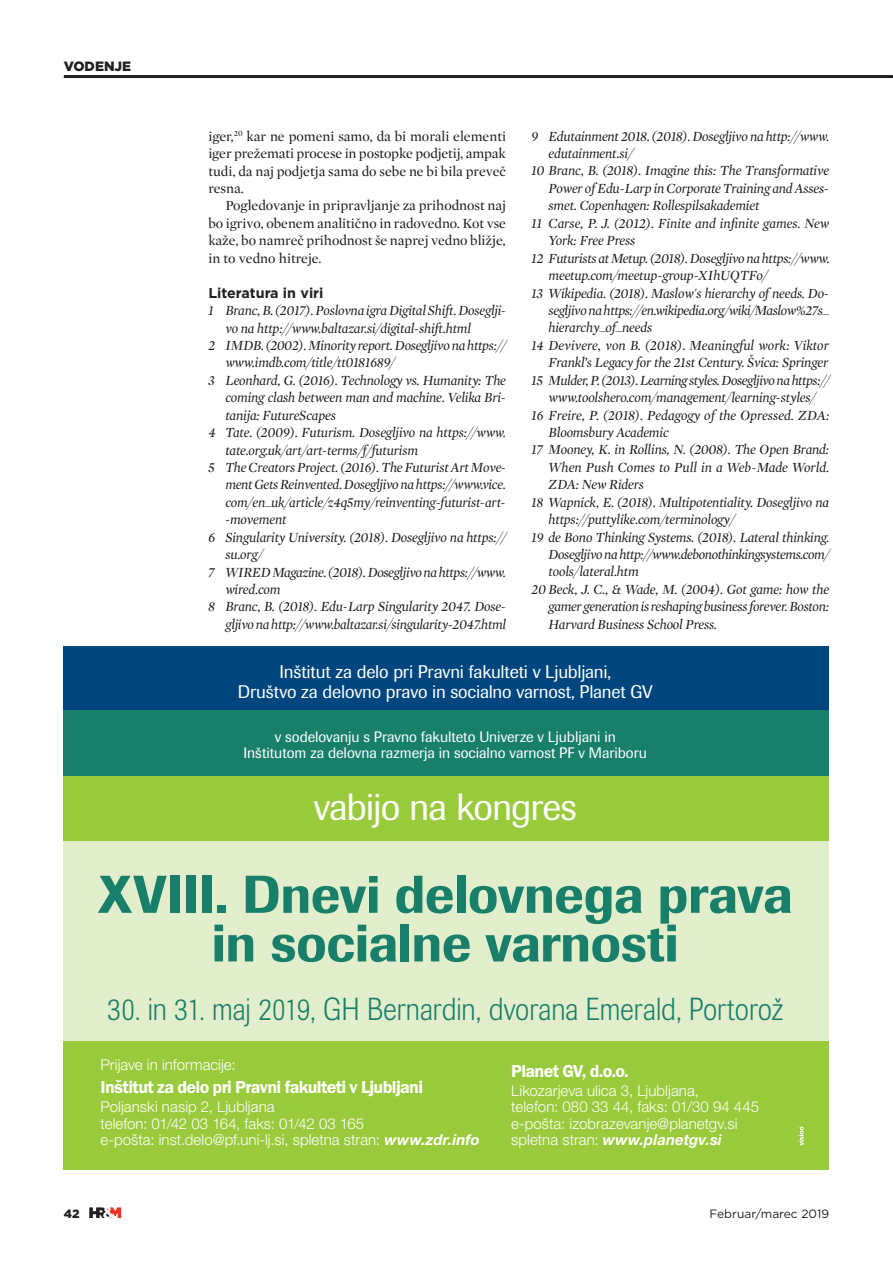
<style>
.page{position:relative;width:893px;height:1263px;background:#fff}
.page>*{position:absolute;margin:0;border:0;box-sizing:border-box;transform-origin:0 0}
.t1{font:500 52.5px/48.6px "Imago";letter-spacing:-.01em;color:#177f6a;text-align:center}
.t2{font:37.5px "Imago";letter-spacing:-.03em;color:#fff}
.t3{font:300 31.5px "Imago";color:#177f6a;scale:.9 1}
.t4{font:18.15px/19.5px "Imago";letter-spacing:-.01em;color:#fff;text-align:center}
.t5{font:600 18px "Franklin Got Itc TEE";letter-spacing:-.035em;color:#fff}
.t6{font:300 15px/16.5px "Helvetica Neue LT Pro";letter-spacing:.005em;color:#fff}
.t7{font:15px/16.5px "Imago";letter-spacing:-.005em;color:#fff;text-align:center}
.t8{font:italic 14.25px "Mercury Display";letter-spacing:-.01em;color:#231f20}
.t9{font:14.25px/17.4px "Mercury Display";color:#231f20;text-align:justify}
.t10{font:italic 14.25px "Mercury Display";letter-spacing:-.03em;color:#231f20}
.t11{font:700 14.25px "Gotham";color:#231f20}
.t12{font:900 13.5px "Gotham";color:#231f20}
.t13{font:12px "Gotham";color:#231f20}
.t14{font:900 12px "Gotham";color:#231f20}
.t15{font:9px "Courier";color:#000}
.s1{font-weight:700;font-style:italic}
</style>
<div class="page">
<div style="left:64px;top:1032px;width:765px;height:137px;background:#99ca3b"></div>
<div style="left:64px;top:828px;width:765px;height:213px;background:#e2eecb"></div>
<div style="left:64px;top:776px;width:765px;height:65px;background:#99ca3b"></div>
<div style="left:64px;top:710px;width:765px;height:66px;background:#177f6a"></div>
<div style="left:64px;top:646px;width:765px;height:64px;background:#00467e"></div>
<svg style="left:798px;top:1126px;width:6px;height:19px"></svg>
<hr style="left:64px;top:75px;width:829px;height:3px;background:#231f20">
<svg style="left:89px;top:1207px;width:32px;height:11px"></svg>
<p class="t12" style="left:64px;top:57px;width:69px">VODENJE</p>
<p class="t9" style="left:208px;top:127px;width:299px">iger,<sup>20</sup> kar ne pomeni samo, da bi morali elementi iger prežemati procese in postopke podjetij, ampak tudi, da naj podjetja sama do sebe ne bi bila preveč resna.</p>
<p class="t9" style="left:208px;top:197px;width:299px;text-indent:17px">Pogledovanje in pripravljanje za prihodnost naj bo igrivo, obenem analitično in radovedno. Kot vse kaže, bo namreč prihodnost še naprej vedno bližje, in to vedno hitreje.</p>
<p class="t11" style="left:208px;top:283px;width:117px">Literatura in viri</p>
<p class="t8" style="left:208px;top:300px;width:299px">1 Branc, B. (2017). Poslovna igra Digital Shift. Doseglji-</p>
<p class="t8" style="left:225px;top:318px;width:247px">vo na http://www.baltazar.si/digital-shift.html</p>
<p class="t8" style="left:208px;top:335px;width:299px">2 IMDB. (2002). Minority report. Dosegljivo na https://</p>
<p class="t8" style="left:225px;top:353px;width:171px">www.imdb.com/title/tt0181689/</p>
<p class="t8" style="left:208px;top:370px;width:299px">3 Leonhard, G. (2016). Technology vs. Humanity: The</p>
<p class="t8" style="left:225px;top:388px;width:282px">coming clash between man and machine. Velika Bri-</p>
<p class="t8" style="left:225px;top:405px;width:112px">tanija: FutureScapes</p>
<p class="t8" style="left:208px;top:422px;width:299px">4 Tate. (2009). Futurism. Dosegljivo na https://www.</p>
<p class="t8" style="left:225px;top:440px;width:194px">tate.org.uk/art/art-terms/f/futurism</p>
<p class="t8" style="left:208px;top:457px;width:299px">5 The Creators Project. (2016). The Futurist Art Move-</p>
<p class="t8" style="left:225px;top:475px;width:282px">ment Gets Reinvented. Dosegljivo na https://www.vice.</p>
<p class="t8" style="left:225px;top:492px;width:282px">com/en_uk/article/z4q5my/reinventing-futurist-art-</p>
<p class="t8" style="left:225px;top:510px;width:63px">-movement</p>
<p class="t8" style="left:208px;top:527px;width:299px">6 Singularity University. (2018). Dosegljivo na https://</p>
<p class="t8" style="left:225px;top:544px;width:39px">su.org/</p>
<p class="t8" style="left:208px;top:562px;width:299px">7 WIRED Magazine. (2018). Dosegljivo na https://www.</p>
<p class="t8" style="left:225px;top:579px;width:57px">wired.com</p>
<p class="t8" style="left:208px;top:597px;width:299px">8 Branc, B. (2018). Edu-Larp Singularity 2047. Dose-</p>
<p class="t8" style="left:225px;top:614px;width:282px">gljivo na http://www.baltazar.si/singularity-2047.html</p>
<p class="t15" style="left:121px;top:606px;width:277px">18_DDPSV_Oglas HRM_180x123_Najava_22_januar_2019.ai</p>
<p class="t15" style="left:412px;top:606px;width:7px">1</p>
<p class="t15" style="left:434px;top:606px;width:50px">22.1.2019</p>
<p class="t8" style="left:532px;top:126px;width:299px">9 Edutainment 2018. (2018). Dosegljivo na http://www.</p>
<p class="t8" style="left:549px;top:143px;width:86px">edutainment.si/</p>
<p class="t8" style="left:532px;top:161px;width:299px">10 Branc, B. (2018). Imagine this: The Transformative</p>
<p class="t8" style="left:549px;top:178px;width:282px">Power of Edu-Larp in Corporate Training and Asses-</p>
<p class="t8" style="left:549px;top:196px;width:212px">smet. Copenhagen: Rollespilsakademiet</p>
<p class="t8" style="left:532px;top:213px;width:299px">11 Carse, P. J. (2012). Finite and infinite games. New</p>
<p class="t8" style="left:549px;top:231px;width:88px">York: Free Press</p>
<p class="t8" style="left:532px;top:248px;width:299px">12 Futurists at Metup. (2018). Dosegljivo na https://www.</p>
<p class="t8" style="left:549px;top:265px;width:221px">meetup.com/meetup-group-XIhUQTFo/</p>
<p class="t8" style="left:532px;top:283px;width:299px">13 Wikipedia. (2018). Maslow's hierarchy of needs. Do-</p>
<p class="t8" style="left:549px;top:300px;width:282px">segljivo na https://en.wikipedia.org/wiki/Maslow%27s_</p>
<p class="t8" style="left:549px;top:318px;width:105px">hierarchy_of_needs</p>
<p class="t8" style="left:532px;top:335px;width:299px">14 Devivere, von B. (2018). Meaningful work: Viktor</p>
<p class="t8" style="left:549px;top:353px;width:281px">Frankl’s Legacy for the 21st Century. Švica: Springer</p>
<p class="t10" style="left:532px;top:370px;width:299px">15 Mulder, P. (2013). Learning styles. Dosegljivo na https://</p>
<p class="t8" style="left:549px;top:387px;width:268px">www.toolshero.com/management/learning-styles/</p>
<p class="t8" style="left:532px;top:405px;width:299px">16 Freire, P. (2018). Pedagogy of the Opressed. ZDA:</p>
<p class="t8" style="left:549px;top:422px;width:122px">Bloomsbury Academic</p>
<p class="t8" style="left:532px;top:440px;width:299px">17 Mooney, K. in Rollins, N. (2008). The Open Brand:</p>
<p class="t8" style="left:549px;top:457px;width:282px">When Push Comes to Pull in a Web-Made World.</p>
<p class="t8" style="left:549px;top:475px;width:97px">ZDA: New Riders</p>
<p class="t8" style="left:532px;top:492px;width:299px">18 Wapnick, E. (2018). Multipotentiality. Dosegljivo na</p>
<p class="t8" style="left:549px;top:509px;width:188px">https://puttylike.com/terminology/</p>
<p class="t8" style="left:532px;top:527px;width:299px">19 de Bono Thinking Systems. (2018). Lateral thinking.</p>
<p class="t8" style="left:549px;top:544px;width:282px">Dosegljivo na http://www.debonothinkingsystems.com/</p>
<p class="t8" style="left:549px;top:562px;width:92px">tools/lateral.htm</p>
<p class="t8" style="left:532px;top:579px;width:299px">20 Beck, J. C., &amp; Wade, M. (2004). Got game: how the</p>
<p class="t8" style="left:549px;top:597px;width:282px">gamer generation is reshaping business forever. Boston:</p>
<p class="t8" style="left:549px;top:614px;width:170px">Harvard Business School Press.</p>
<p class="t4" style="left:238px;top:662px;width:416px">Inštitut za delo pri Pravni fakulteti v Ljubljani,<br>Društvo za delovno pravo in socialno varnost, Planet GV</p>
<p class="t7" style="left:244px;top:728px;width:405px">v sodelovanju s Pravno fakulteto Univerze v Ljubljani in<br>Inštitutom za delovna razmerja in socialno varnost PF v Mariboru</p>
<h2 class="t2" style="left:314px;top:785px;width:265px">vabijo na kongres</h2>
<h1 class="t1" style="left:98px;top:870px;width:696px">XVIII. Dnevi delovnega prava in socialne varnosti</h1>
<h3 class="t3" style="left:107px;top:991px;width:752px">30. in 31. maj 2019, GH Bernardin, dvorana Emerald, Portorož</h3>
<p class="t5" style="left:511px;top:1061px;width:119px">Planet GV, d.o.o.</p>
<p class="t6" style="left:511px;top:1082px;width:249px">Likozarjeva ulica 3, Ljubljana,<br>telefon: 080 33 44, faks: 01/30 94 445 e-pošta: izobrazevanje@planetgv.si spletna stran: <span class="s1">www.planetgv.si</span></p>
<p class="t6" style="left:101px;top:1056px;width:136px">Prijave in informacije:</p>
<p class="t5" style="left:101px;top:1077px;width:324px">Inštitut za delo pri Pravni fakulteti v Ljubljani</p>
<p class="t6" style="left:101px;top:1098px;width:381px">Poljanski nasip 2, Ljubljana<br>telefon: 01/42 03 164, faks: 01/42 03 165<br>e-pošta: inst.delo@pf.uni-lj.si, spletna stran: <span class="s1">www.zdr.info</span></p>
<p class="t14" style="left:64px;top:1205px;width:17px">42</p>
<p class="t13" style="left:709px;top:1206px;width:121px">Februar/marec 2019</p>
</div>
